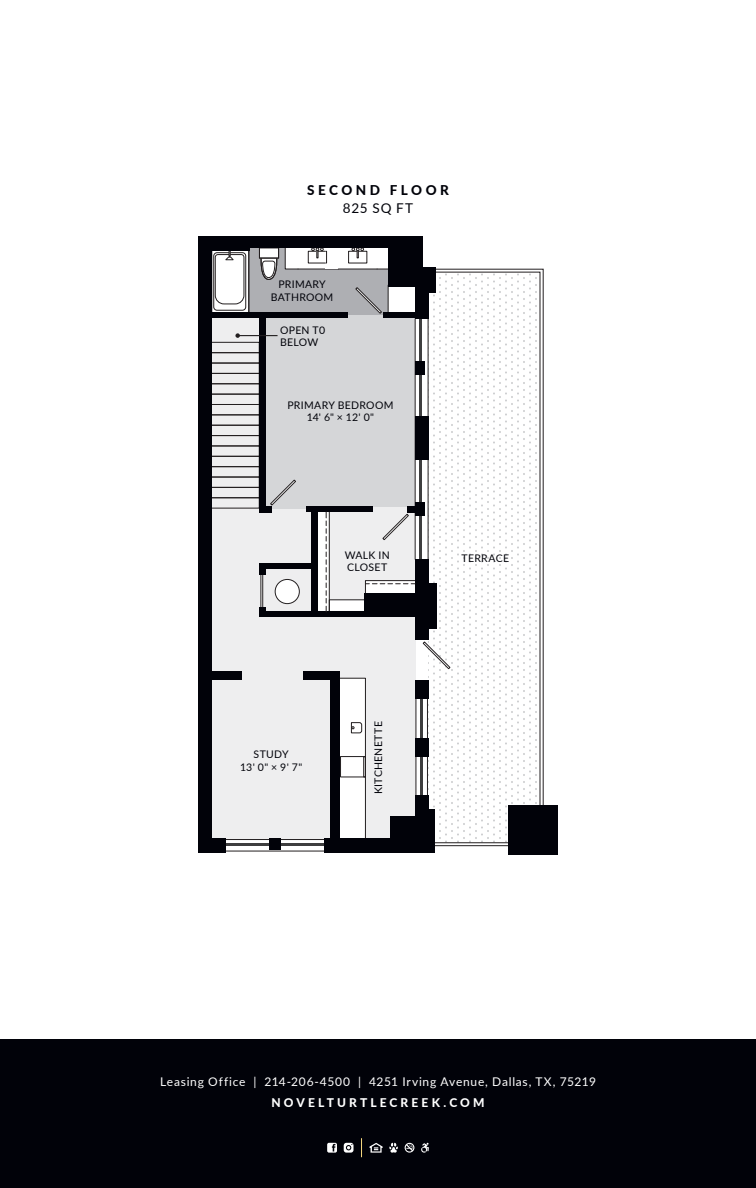
<style>
.page{position:relative;width:756px;height:1188px;background:#fff}
.page>*{position:absolute;margin:0;border:0;box-sizing:border-box;transform-origin:0 0}
.t1{font:800 13.5px "Lato";letter-spacing:.26em;color:#010209}
.t2{font:13.5px "Lato";letter-spacing:.06em;color:#010209}
.t3{font:12px "Lato";letter-spacing:.06em;color:#fff}
.t4{font:800 12px "Lato";letter-spacing:.26em;color:#fff}
.t5{font:10.5px/12.6px "Lato";letter-spacing:.03em;color:#010209;text-align:center}
</style>
<div class="page">
<div style="left:208px;top:242px;width:180px;height:75px;background:#aeafb3"></div>
<div style="left:261px;top:315px;width:154px;height:195px;background:#d5d6d8"></div>
<div style="left:316px;top:507px;width:99px;height:105px;background:#eeeeef"></div>
<div style="left:206px;top:675px;width:126px;height:164px;background:#eeeeef"></div>
<div style="left:335px;top:614px;width:81px;height:226px;background:#eeeeef"></div>
<div style="left:209px;top:510px;width:103px;height:165px;background:#eeeeef"></div>
<div style="left:306px;top:616px;width:42px;height:58px;background:#eeeeef"></div>
<div style="left:207px;top:315px;width:54px;height:211px;background:#eeeeef"></div>
<svg style="left:428px;top:293px;width:79px;height:549px"></svg>
<div style="left:335px;top:678px;width:30px;height:161px;background:#fff"></div>
<div style="left:326px;top:242px;width:64px;height:27px;background:#fff"></div>
<div style="left:348px;top:251px;width:19px;height:12px;border:1px solid #231f20"></div>
<svg style="left:352px;top:248px;width:12px;height:10px"></svg>
<hr style="left:338px;top:269px;width:39px;height:1px;background:#231f20">
<svg style="left:285px;top:247px;width:54px;height:22px"></svg>
<div style="left:314px;top:508px;width:15px;height:104px;background:#fff"></div>
<div style="left:329px;top:600px;width:37px;height:14px;background:#fff"></div>
<div style="left:365px;top:581px;width:54px;height:18px;background:#fff"></div>
<hr style="left:420px;top:689px;width:2px;height:115px;background:#3e3e3f">
<hr style="left:416px;top:696px;width:1px;height:103px;background:#231f20">
<hr style="left:427px;top:691px;width:1px;height:108px;background:#231f20">
<hr style="left:420px;top:317px;width:2px;height:246px;background:#3e3e3f">
<hr style="left:415px;top:319px;width:1px;height:240px;background:#231f20">
<hr style="left:428px;top:318px;width:1px;height:243px;background:#231f20">
<hr style="left:220px;top:844px;width:115px;height:2px;background:#3e3e3f">
<hr style="left:225px;top:839px;width:103px;height:1px;background:#231f20">
<hr style="left:225px;top:851px;width:108px;height:1px;background:#231f20">
<svg style="left:435px;top:269px;width:109px;height:536px"></svg>
<svg style="left:435px;top:272px;width:105px;height:539px"></svg>
<svg style="left:435px;top:842px;width:73px;height:2px"></svg>
<hr style="left:407px;top:845px;width:104px;height:1px;background:#231f20">
<svg style="left:423px;top:641px;width:27px;height:28px"></svg>
<svg style="left:382px;top:514px;width:27px;height:26px"></svg>
<svg style="left:270px;top:480px;width:26px;height:26px"></svg>
<div style="left:261px;top:574px;width:2px;height:35px;border:1px solid #231f20"></div>
<svg style="left:355px;top:287px;width:27px;height:27px"></svg>
<svg style="left:212px;top:251px;width:37px;height:61px"></svg>
<div style="left:259px;top:248px;width:20px;height:10px;border:1px solid #231f20"></div>
<svg style="left:260px;top:247px;width:18px;height:33px"></svg>
<div style="left:214px;top:253px;width:32px;height:57px;border:1px solid #231f20;border-radius:3px"></div>
<svg style="left:215px;top:251px;width:29px;height:53px;background:#e7e6e6"></svg>
<hr style="left:249px;top:247px;width:1px;height:67px;background:#231f20">
<div style="left:365px;top:580px;width:54px;height:19px;border:1px solid #231f20"></div>
<div style="left:275px;top:579px;width:24px;height:25px;background:#fff;border-radius:50%"></div>
<div style="left:275px;top:579px;width:25px;height:25px;border:1px solid #231f20;border-radius:50%"></div>
<div style="left:338px;top:678px;width:28px;height:163px;border:1px solid #231f20"></div>
<div style="left:340px;top:756px;width:26px;height:21px;border:1px solid #231f20"></div>
<div style="left:364px;top:757px;width:2px;height:20px;border:1px solid #231f20"></div>
<svg style="left:351px;top:722px;width:11px;height:11px"></svg>
<div style="left:209px;top:342px;width:50px;height:11px;border:1px solid #231f20"></div>
<div style="left:209px;top:363px;width:50px;height:11px;border:1px solid #231f20"></div>
<div style="left:209px;top:373px;width:50px;height:11px;border:1px solid #231f20"></div>
<div style="left:209px;top:394px;width:50px;height:11px;border:1px solid #231f20"></div>
<div style="left:209px;top:404px;width:50px;height:11px;border:1px solid #231f20"></div>
<div style="left:209px;top:425px;width:50px;height:11px;border:1px solid #231f20"></div>
<div style="left:209px;top:435px;width:50px;height:11px;border:1px solid #231f20"></div>
<div style="left:209px;top:456px;width:50px;height:11px;border:1px solid #231f20"></div>
<div style="left:209px;top:466px;width:50px;height:11px;border:1px solid #231f20"></div>
<div style="left:209px;top:477px;width:50px;height:11px;border:1px solid #231f20"></div>
<div style="left:209px;top:487px;width:50px;height:11px;border:1px solid #231f20"></div>
<div style="left:259px;top:312px;width:7px;height:201px;background:#010209"></div>
<div style="left:311px;top:506px;width:7px;height:111px;background:#010209"></div>
<div style="left:209px;top:312px;width:139px;height:5px;background:#010209"></div>
<div style="left:383px;top:312px;width:42px;height:5px;background:#010209"></div>
<div style="left:208px;top:245px;width:42px;height:6px;background:#010209"></div>
<div style="left:388px;top:245px;width:35px;height:42px;background:#010209"></div>
<div style="left:418px;top:267px;width:17px;height:26px;background:#010209"></div>
<div style="left:306px;top:506px;width:67px;height:6px;background:#010209"></div>
<div style="left:259px;top:563px;width:59px;height:6px;background:#010209"></div>
<div style="left:259px;top:612px;width:159px;height:5px;background:#010209"></div>
<div style="left:198px;top:236px;width:14px;height:616px;background:#010209"></div>
<div style="left:331px;top:671px;width:9px;height:170px;background:#010209"></div>
<div style="left:415px;top:680px;width:13px;height:19px;background:#010209"></div>
<div style="left:423px;top:583px;width:13px;height:46px;background:#010209"></div>
<div style="left:415px;top:502px;width:10px;height:14px;background:#010209"></div>
<div style="left:407px;top:506px;width:10px;height:7px;background:#010209"></div>
<div style="left:263px;top:506px;width:9px;height:7px;background:#010209"></div>
<div style="left:259px;top:565px;width:7px;height:9px;background:#010209"></div>
<div style="left:259px;top:608px;width:7px;height:9px;background:#010209"></div>
<div style="left:364px;top:593px;width:51px;height:19px;background:#010209"></div>
<div style="left:415px;top:361px;width:10px;height:13px;background:#010209"></div>
<div style="left:415px;top:559px;width:13px;height:81px;background:#010209"></div>
<div style="left:415px;top:417px;width:13px;height:43px;background:#010209"></div>
<div style="left:415px;top:267px;width:13px;height:52px;background:#010209"></div>
<div style="left:415px;top:738px;width:13px;height:19px;background:#010209"></div>
<div style="left:390px;top:816px;width:45px;height:23px;background:#010209"></div>
<div style="left:415px;top:796px;width:13px;height:23px;background:#010209"></div>
<div style="left:422px;top:809px;width:13px;height:24px;background:#010209"></div>
<div style="left:204px;top:671px;width:38px;height:9px;background:#010209"></div>
<div style="left:303px;top:671px;width:36px;height:9px;background:#010209"></div>
<div style="left:209px;top:236px;width:214px;height:11px;background:#010209"></div>
<div style="left:212px;top:838px;width:14px;height:14px;background:#010209"></div>
<div style="left:324px;top:838px;width:111px;height:14px;background:#010209"></div>
<div style="left:269px;top:838px;width:12px;height:12px;background:#010209"></div>
<div style="left:508px;top:805px;width:50px;height:50px;background:#010209"></div>
<svg style="left:365px;top:583px;width:50px;height:1px"></svg>
<svg style="left:326px;top:512px;width:1px;height:100px"></svg>
<div style="left:0;top:1040px;width:756px;height:148px;background:#010209"></div>
<svg style="left:327px;top:1143px;width:10px;height:10px"></svg>
<svg style="left:344px;top:1143px;width:10px;height:10px"></svg>
<svg style="left:370px;top:1143px;width:13px;height:10px"></svg>
<svg style="left:389px;top:1143px;width:9px;height:10px"></svg>
<svg style="left:405px;top:1143px;width:9px;height:10px"></svg>
<svg style="left:421px;top:1143px;width:8px;height:10px"></svg>
<svg style="left:361px;top:1138px;width:1px;height:19px"></svg>
<hr style="left:238px;top:335px;width:40px;height:1px;background:#231f20">
<svg style="left:235px;top:333px;width:5px;height:5px"></svg>
<p class="t1" style="left:307px;top:180px;width:143px">SECOND FLOOR</p>
<p class="t2" style="left:343px;top:199px;width:72px">825 SQ FT</p>
<p class="t5" style="left:271px;top:278px;width:64px">PRIMARY<br>BATHROOM</p>
<p class="t5" style="left:280px;top:323px;width:46px;text-align:left">OPEN T0<br>BELOW</p>
<p class="t5" style="left:287px;top:398px;width:108px">PRIMARY BEDROOM<br>14' 6" × 12' 0"</p>
<p class="t5" style="left:345px;top:548px;width:46px;text-align:left">WALK IN<br>CLOSET</p>
<p class="t5" style="left:240px;top:748px;width:64px">STUDY<br>13' 0" × 9' 7"</p>
<p class="t5" style="left:372px;top:794px;width:74px;rotate:-90deg">KITCHENETTE</p>
<p class="t5" style="left:462px;top:552px;width:49px">TERRACE</p>
<p class="t3" style="left:160px;top:1073px;width:437px">Leasing Office | 214-206-4500 | 4251 Irving Avenue, Dallas, TX, 75219</p>
<p class="t4" style="left:271px;top:1094px;width:215px">NOVELTURTLECREEK.COM</p>
</div>
